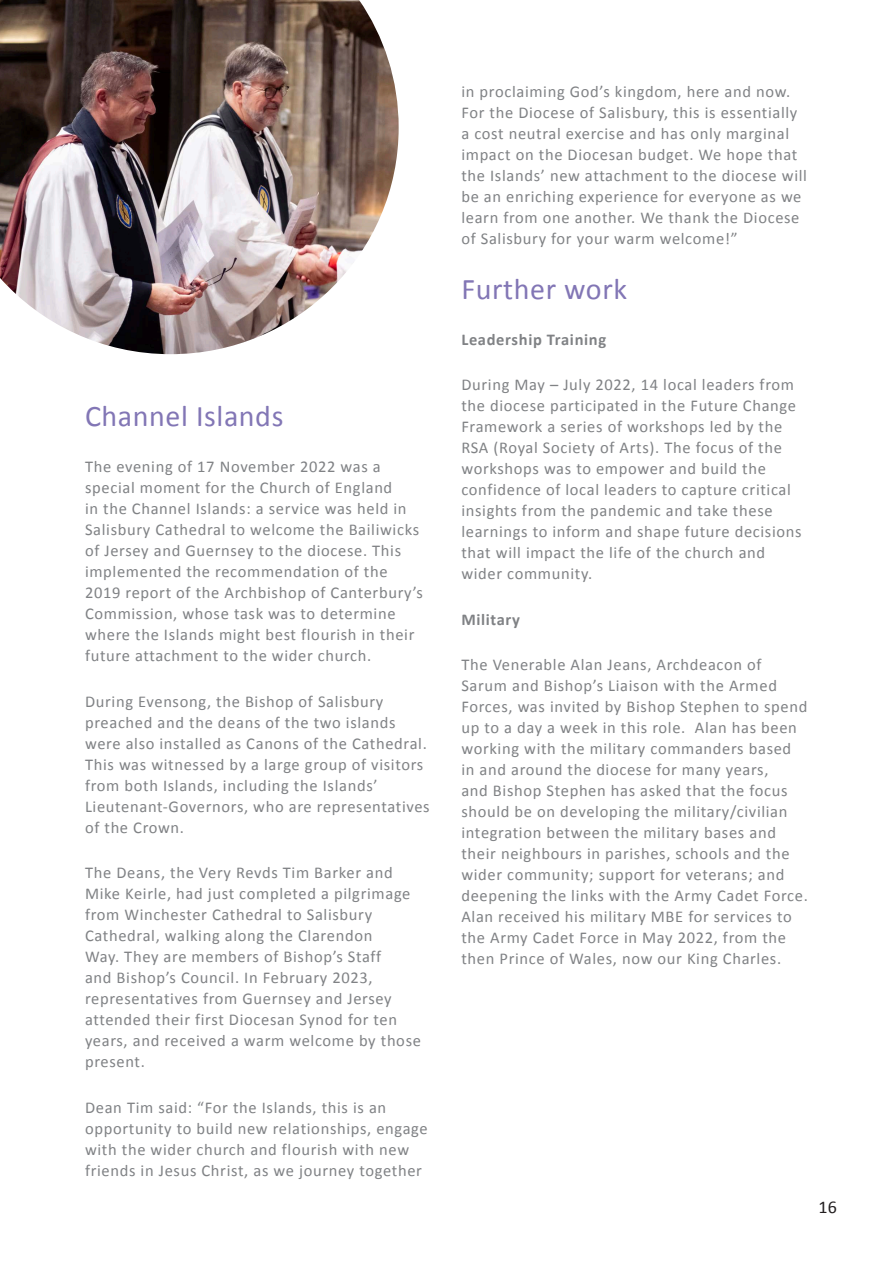
<style>
.page{position:relative;width:893px;height:1263px;background:#fff}
.page>*{position:absolute;margin:0;border:0;box-sizing:border-box;transform-origin:0 0}
.Body_Text_-_Small{font:30px "Calibri";letter-spacing:.02em;color:#8276b5}
.t1{font:18px "Calibri";color:#231f20}
.Body_Text_-_Small-2{font:16.5px/21px "Calibri";letter-spacing:.04em;color:#808285}
.Body_Text_-_Small-3{font:700 16.5px "Calibri";letter-spacing:.04em;color:#808285}
</style>
<div class="page">
<img style="left:0;top:0;width:399px;height:354px">
<p class="Body_Text_-_Small" style="left:85px;top:396px;width:200px">Channel Islands</p>
<p class="Body_Text_-_Small-2" style="left:85px;top:456px;width:339px">The evening of 17 November 2022 was a special moment for the Church of England<br>in the Channel Islands: a service was held in Salisbury Cathedral to welcome the Bailiwicks of Jersey and Guernsey to the diocese. This implemented the recommendation of the 2019 report of the Archbishop of Canterbury’s Commission, whose task was to determine where the Islands might best flourish in their future attachment to the wider church.</p>
<p class="Body_Text_-_Small-2" style="left:85px;top:690px;width:346px">During Evensong, the Bishop of Salisbury preached and the deans of the two islands were also installed as Canons of the Cathedral.<br>This was witnessed by a large group of visitors from both Islands, including the Islands’ Lieutenant-Governors, who are representatives of the Crown.</p>
<p class="Body_Text_-_Small-2" style="left:85px;top:862px;width:337px">The Deans, the Very Revds Tim Barker and Mike Keirle, had just completed a pilgrimage from Winchester Cathedral to Salisbury Cathedral, walking along the Clarendon<br>Way. They are members of Bishop’s Staff<br>and Bishop’s Council. In February 2023, representatives from Guernsey and Jersey attended their first Diocesan Synod for ten years, and received a warm welcome by those present.</p>
<p class="Body_Text_-_Small-2" style="left:85px;top:1096px;width:344px">Dean Tim said: “For the Islands, this is an opportunity to build new relationships, engage with the wider church and flourish with new friends in Jesus Christ, as we journey together</p>
<p class="Body_Text_-_Small-2" style="left:461px;top:81px;width:347px">in proclaiming God’s kingdom, here and now.<br>For the Diocese of Salisbury, this is essentially a cost neutral exercise and has only marginal impact on the Diocesan budget. We hope that the Islands’ new attachment to the diocese will be an enriching experience for everyone as we learn from one another. We thank the Diocese of Salisbury for your warm welcome!”</p>
<p class="Body_Text_-_Small" style="left:461px;top:268px;width:167px">Further work</p>
<p class="Body_Text_-_Small-3" style="left:461px;top:327px;width:146px">Leadership Training</p>
<p class="Body_Text_-_Small-2" style="left:461px;top:374px;width:342px">During May – July 2022, 14 local leaders from the diocese participated in the Future Change Framework a series of workshops led by the RSA (Royal Society of Arts). The focus of the workshops was to empower and build the confidence of local leaders to capture critical insights from the pandemic and take these learnings to inform and shape future decisions that will impact the life of the church and wider community.</p>
<p class="Body_Text_-_Small-3" style="left:461px;top:608px;width:60px">Military</p>
<p class="Body_Text_-_Small-2" style="left:461px;top:654px;width:348px">The Venerable Alan Jeans, Archdeacon of Sarum and Bishop’s Liaison with the Armed Forces, was invited by Bishop Stephen to spend up to a day a week in this role. Alan has been working with the military commanders based in and around the diocese for many years,<br>and Bishop Stephen has asked that the focus should be on developing the military/civilian integration between the military bases and their neighbours in parishes, schools and the wider community; support for veterans; and deepening the links with the Army Cadet Force.<br>Alan received his military MBE for services to the Army Cadet Force in May 2022, from the then Prince of Wales, now our King Charles.</p>
<p class="t1" style="left:819px;top:1194px;width:20px">16</p>
</div>
